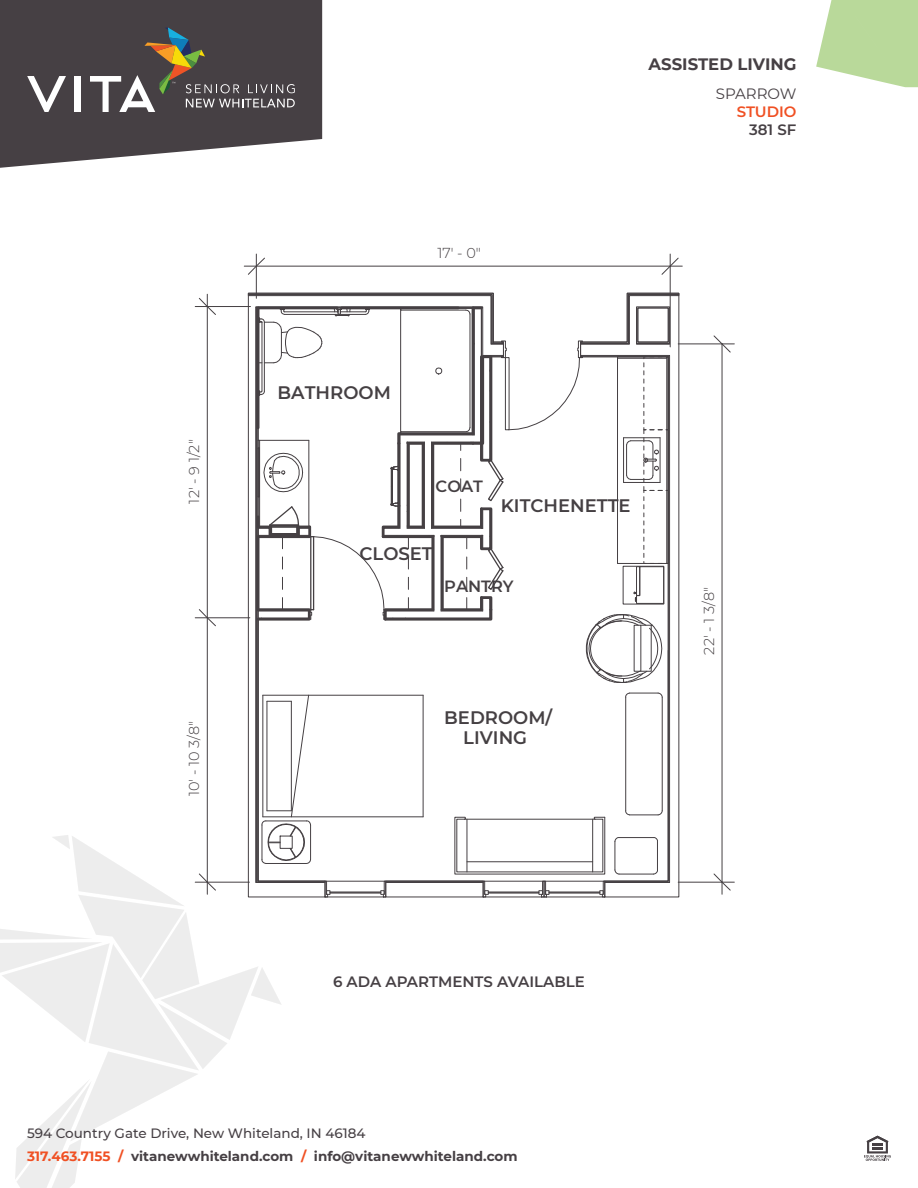
<style>
.page{position:relative;width:918px;height:1188px;background:#fff}
.page>*{position:absolute;margin:0;border:0;box-sizing:border-box;transform-origin:0 0}
.t1{font:600 18.15px/20.2px "Montserrat";color:#454043;text-align:center}
.t2{font:700 16.5px "Montserrat";color:#464044}
.t3{font:600 16.35px "Montserrat";color:#454043}
.t4{font:600 16.2px "Montserrat";color:#454043}
.t5{font:600 15px "Montserrat";color:#464044}
.t6{font:15px "Montserrat";color:#464044}
.t7{font:600 15px "Montserrat";color:#f05023}
.t8{font:300 14.4px "Montserrat";color:#454043}
.t9{font:700 13.5px/23px "Montserrat";color:#464044}
.s1{font-weight:500}
.s2{color:#f05023}
</style>
<div class="page">
<svg style="left:0;top:0;width:322px;height:168px;background:#5e595d"></svg>
<div style="left:75px;top:76px;width:6px;height:36px;background:#fff"></div>
<svg style="left:27px;top:76px;width:39px;height:36px"></svg>
<svg style="left:90px;top:27px;width:205px;height:85px;background:#5a5453"></svg>
<svg style="left:504px;top:818px;width:76px;height:64px"></svg>
<svg style="left:539px;top:881px;width:10px;height:16px"></svg>
<div style="left:488px;top:892px;width:51px;height:1px;border:1px solid #454043"></div>
<div style="left:549px;top:892px;width:51px;height:1px;border:1px solid #454043"></div>
<svg style="left:580px;top:683px;width:99px;height:214px"></svg>
<svg style="left:580px;top:683px;width:90px;height:200px"></svg>
<svg style="left:257px;top:683px;width:247px;height:200px"></svg>
<svg style="left:248px;top:293px;width:431px;height:390px"></svg>
<div style="left:255px;top:307px;width:2px;height:576px;border:1px solid #454043"></div>
<hr style="left:325px;top:897px;width:61px;height:1px;background:#454043">
<hr style="left:483px;top:897px;width:122px;height:1px;background:#454043">
<hr style="left:244px;top:266px;width:438px;height:1px;background:#454043">
<svg style="left:661px;top:254px;width:18px;height:22px"></svg>
<hr style="left:670px;top:266px;width:1px;height:81px;background:#454043">
<svg style="left:247px;top:254px;width:19px;height:22px"></svg>
<hr style="left:256px;top:266px;width:1px;height:32px;background:#454043">
<hr style="left:722px;top:344px;width:1px;height:550px;background:#454043">
<svg style="left:713px;top:335px;width:21px;height:18px"></svg>
<hr style="left:678px;top:344px;width:44px;height:1px;background:#454043">
<svg style="left:713px;top:873px;width:21px;height:18px"></svg>
<hr style="left:678px;top:882px;width:44px;height:1px;background:#454043">
<hr style="left:207px;top:618px;width:1px;height:276px;background:#454043">
<svg style="left:0;top:695px;width:311px;height:493px"></svg>
<hr style="left:207px;top:882px;width:42px;height:1px;background:#454043">
<hr style="left:207px;top:294px;width:1px;height:324px;background:#454043">
<svg style="left:195px;top:608px;width:22px;height:19px"></svg>
<hr style="left:207px;top:618px;width:43px;height:1px;background:#454043">
<svg style="left:195px;top:297px;width:21px;height:19px"></svg>
<hr style="left:207px;top:306px;width:44px;height:1px;background:#454043">
<div style="left:183px;top:704px;width:21px;height:92px;background:#fff"></div>
<svg style="left:864px;top:1136px;width:27px;height:25px"></svg>
<svg style="left:816px;top:0;width:102px;height:87px"></svg>
<p class="t8" style="left:184px;top:504px;width:66px;rotate:-90deg">12' - 9 1/2"</p>
<p class="t8" style="left:184px;top:796px;width:77px;rotate:-90deg">10' - 10 3/8"</p>
<p class="t8" style="left:437px;top:243px;width:45px">17' - 0"</p>
<p class="t2" style="left:649px;top:52px;width:149px">ASSISTED LIVING</p>
<p class="t6" style="left:716px;top:83px;width:82px">SPARROW</p>
<p class="t7" style="left:737px;top:101px;width:61px">STUDIO</p>
<p class="t5" style="left:749px;top:119px;width:49px">381 SF</p>
<h1 class="t1" style="left:278px;top:381px;width:115px">BATHROOM</h1>
<p class="t4" style="left:436px;top:475px;width:49px">COAT</p>
<h1 class="t1" style="left:360px;top:542px;width:75px">CLOSET</h1>
<h1 class="t1" style="left:501px;top:495px;width:131px">KITCHENETTE</h1>
<p class="t3" style="left:444px;top:574px;width:71px">PANTRY</p>
<h1 class="t1" style="left:444px;top:706px;width:109px">BEDROOM/<br>LIVING</h1>
<p class="t8" style="left:699px;top:655px;width:69px;rotate:-90deg">22' - 1 3/8"</p>
<p class="t5" style="left:333px;top:971px;width:253px">6 ADA APARTMENTS AVAILABLE</p>
<p class="t9" style="left:27px;top:1121px;width:492px"><span class="s1">594 Country Gate Drive, New Whiteland, IN 46184<br></span><span class="s2">317.463.7155 /</span> vitanewwhiteland.com <span class="s2">/</span> info@vitanewwhiteland.com</p>
</div>
